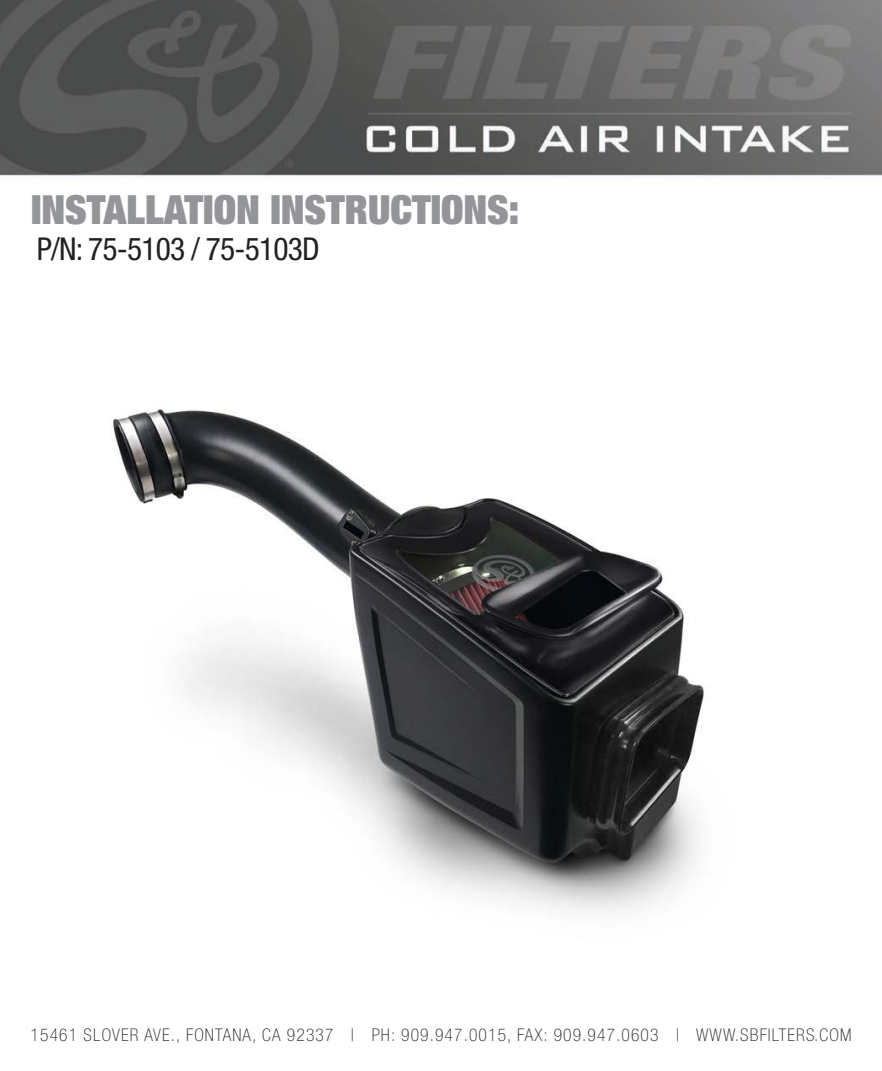
<style>
.page{position:relative;width:882px;height:1071px;background:#fff}
.page>*{position:absolute;margin:0;border:0;box-sizing:border-box;transform-origin:0 0}
.t1{font:900 expanded 40.25px "Helvetica Neue";color:#939598}
.t2{font:condensed 31.5px "Helvetica Neue";letter-spacing:-.025em;color:#231f20}
.t3{font:100 condensed 17.5px "Helvetica Neue";letter-spacing:.065em;color:#231f20}
</style>
<div class="page">
<img style="left:0;top:0;width:882px;height:178px">
<img style="left:113px;top:409px;width:592px;height:504px">
<h1 class="t1" style="left:31px;top:184px;width:490px">INSTALLATION INSTRUCTIONS:</h1>
<h2 class="t2" style="left:37px;top:230px;width:285px">P/N: 75-5103 / 75-5103D</h2>
<p class="t3" style="left:31px;top:1025px;width:822px">15461 SLOVER AVE., FONTANA, CA 92337 | PH: 909.947.0015, FAX: 909.947.0603 | WWW.SBFILTERS.COM</p>
</div>
